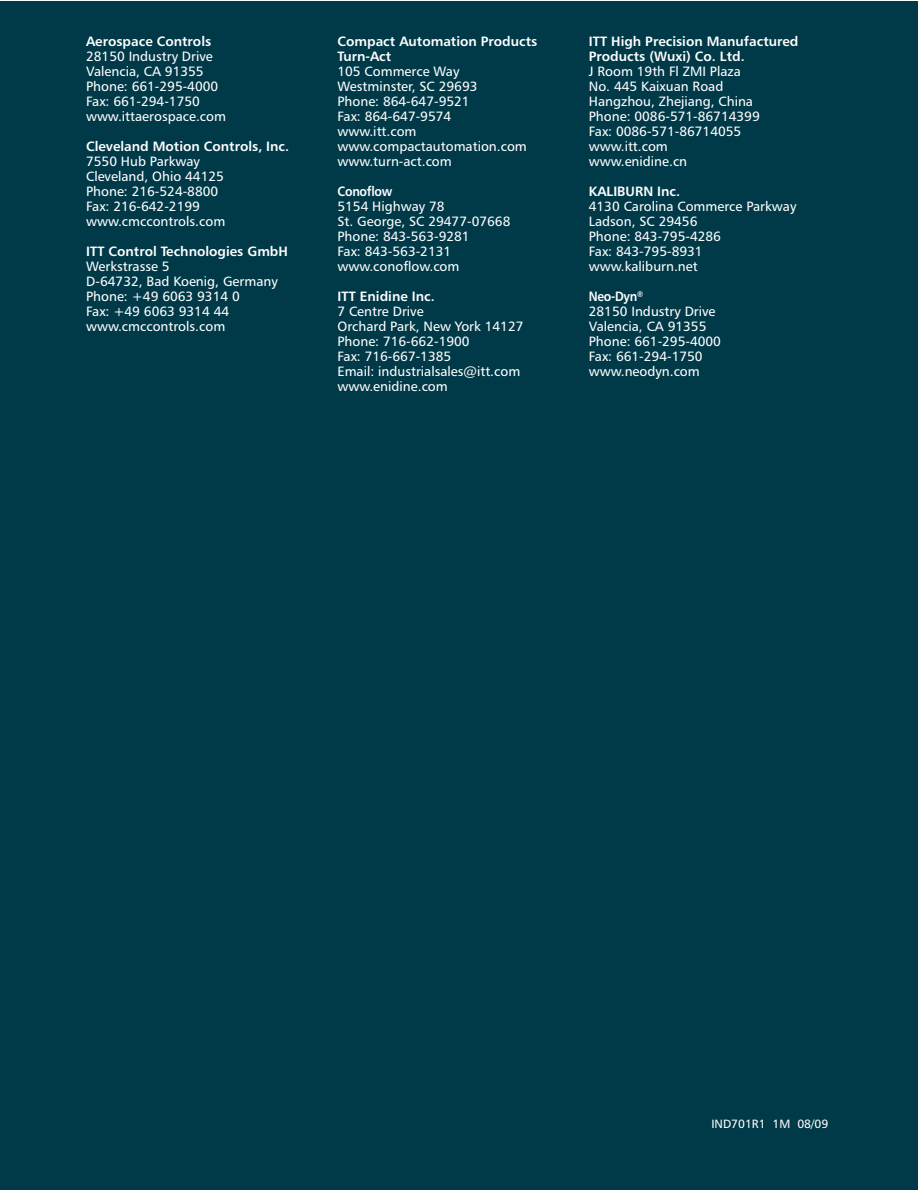
<style>
.page{position:relative;width:918px;height:1190px;background:#fff}
.page>*{position:absolute;margin:0;border:0;box-sizing:border-box;transform-origin:0 0}
.t1{font:13.5px/15px "Humanist 777 BT Roman B";color:#fff}
.t2{font:13.5px/15px "Humanist 777 BT Bold B";color:#fff}
.t3{font:13.5px "Humanist 777 BT Bold B";letter-spacing:-.02em;color:#fff;scale:.9 1}
.t4{font:13.5px "Humanist 777 BT Bold B";color:#fff;scale:.9 1}
.t5{font:12px "Humanist 777 BT Roman B";color:#fff}
</style>
<div class="page">
<div style="left:0;top:2px;width:918px;height:1187px;background:#003a49"></div>
<p class="t2" style="left:86px;top:35px;width:127px">Aerospace Controls</p>
<p class="t1" style="left:86px;top:50px;width:141px">28150 Industry Drive<br>Valencia, CA 91355<br>Phone: 661-295-4000<br>Fax: 661-294-1750 www.ittaerospace.com</p>
<p class="t2" style="left:86px;top:140px;width:205px">Cleveland Motion Controls, Inc.</p>
<p class="t1" style="left:86px;top:155px;width:141px">7550 Hub Parkway<br>Cleveland, Ohio 44125<br>Phone: 216-524-8800<br>Fax: 216-642-2199 www.cmccontrols.com</p>
<p class="t2" style="left:86px;top:245px;width:203px">ITT Control Technologies GmbH</p>
<p class="t1" style="left:86px;top:260px;width:193px">Werkstrasse 5<br>D-64732, Bad Koenig, Germany<br>Phone: +49 6063 9314 0<br>Fax: +49 6063 9314 44 www.cmccontrols.com</p>
<p class="t2" style="left:337px;top:35px;width:201px">Compact Automation Products<br>Turn-Act</p>
<p class="t1" style="left:337px;top:65px;width:191px">105 Commerce Way<br>Westminster, SC 29693<br>Phone: 864-647-9521<br>Fax: 864-647-9574 www.itt.com www.compactautomation.com www.turn-act.com</p>
<p class="t3" style="left:337px;top:186px;width:62px">Conoflow</p>
<p class="t1" style="left:337px;top:200px;width:174px">5154 Highway 78<br>St. George, SC 29477-07668<br>Phone: 843-563-9281<br>Fax: 843-563-2131 www.conoflow.com</p>
<p class="t2" style="left:337px;top:290px;width:99px">ITT Enidine Inc.</p>
<p class="t1" style="left:337px;top:305px;width:188px">7 Centre Drive<br>Orchard Park, New York 14127<br>Phone: 716-662-1900<br>Fax: 716-667-1385<br>Email: industrialsales@itt.com www.enidine.com</p>
<p class="t2" style="left:589px;top:35px;width:211px">ITT High Precision Manufactured<br>Products (Wuxi) Co. Ltd.</p>
<p class="t1" style="left:589px;top:65px;width:172px">J Room 19th Fl ZMI Plaza<br>No. 445 Kaixuan Road<br>Hangzhou, Zhejiang, China<br>Phone: 0086-571-86714399<br>Fax: 0086-571-86714055 www.itt.com www.enidine.cn</p>
<p class="t2" style="left:589px;top:185px;width:93px">KALIBURN Inc.</p>
<p class="t1" style="left:589px;top:200px;width:209px">4130 Carolina Commerce Parkway<br>Ladson, SC 29456<br>Phone: 843-795-4286<br>Fax: 843-795-8931 www.kaliburn.net</p>
<p class="t4" style="left:589px;top:291px;width:62px">Neo-Dyn<sup>®</sup></p>
<p class="t1" style="left:589px;top:305px;width:134px">28150 Industry Drive<br>Valencia, CA 91355<br>Phone: 661-295-4000<br>Fax: 661-294-1750 www.neodyn.com</p>
<p class="t5" style="left:711px;top:1118px;width:118px">IND701R1 1M 08/09</p>
</div>
